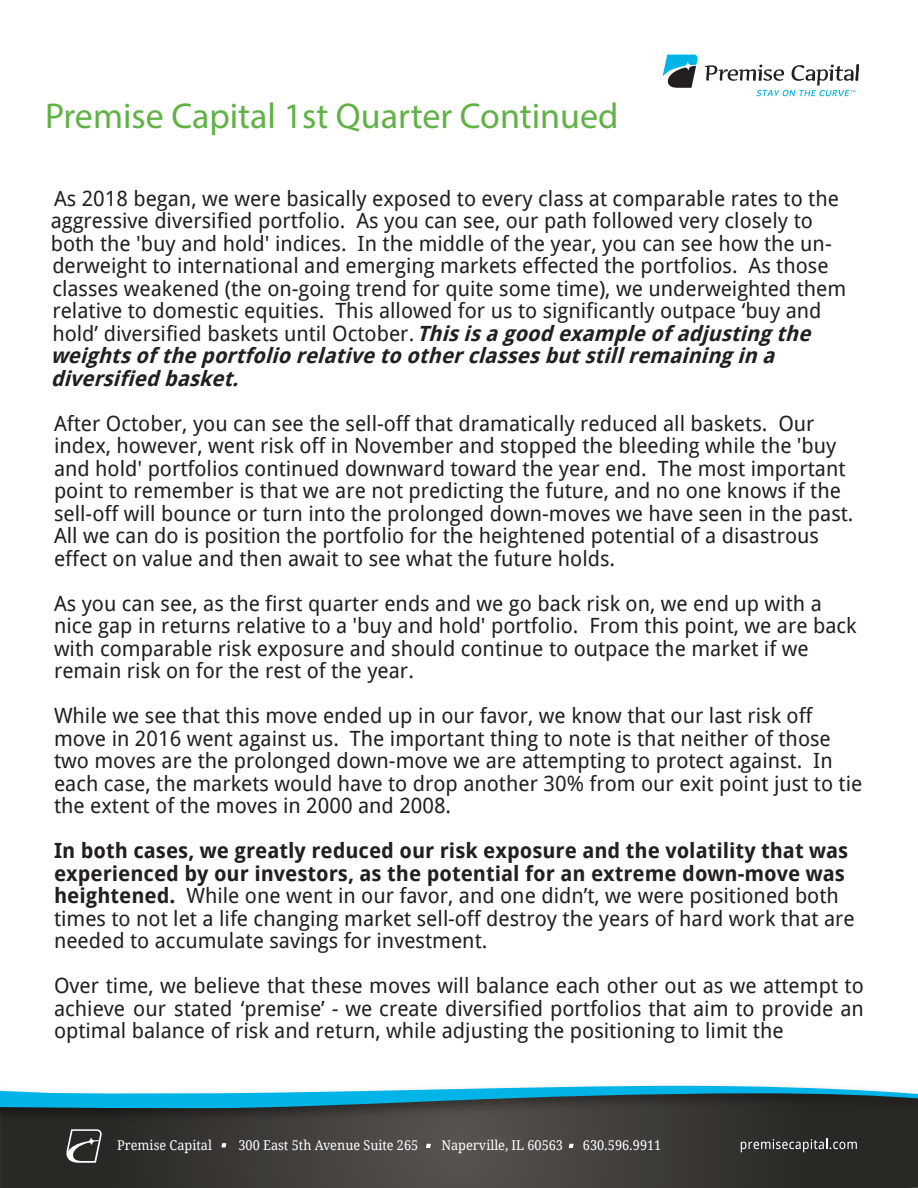
<style>
.page{position:relative;width:918px;height:1188px;background:#fff}
.page>*{position:absolute;margin:0;border:0;box-sizing:border-box;transform-origin:0 0}
.t1{font:36px "Myriad Pro";color:#60b245}
.t2{font:21px/22.5px "Droid Sans";color:#231f20}
.t3{font:13.5px "Droid Serif";color:#fff;scale:.94 1}
.s1{font-weight:700;font-style:italic}
.s2{font-weight:700}
</style>
<div class="page">
<svg style="left:663px;top:55px;width:35px;height:33px"></svg>
<svg style="left:705px;top:64px;width:154px;height:32px"></svg>
<svg style="left:0;top:1163px;width:918px;height:25px;background:#3a3834"></svg>
<svg style="left:0;top:1086px;width:918px;height:77px;background:#3d5559"></svg>
<p class="t1" style="left:45px;top:94px;width:575px">Premise Capital 1st Quarter Continued</p>
<p class="t2" style="left:51px;top:187px;width:797px">As 2018 began, we were basically exposed to every class at comparable rates to the aggressive diversified portfolio. As you can see, our path followed very closely to both the 'buy and hold' indices. In the middle of the year, you can see how the un&shy;derweight to international and emerging markets effected the portfolios. As those classes weakened (the on-going trend for quite some time), we underweighted them relative to domestic equities. This allowed for us to significantly outpace ‘buy and hold’ diversified baskets until October. <span class="s1">Thisisagoodexampleofadjustingthe weightsoftheportfoliorelativetootherclassesbutstillremainingina diversifiedbasket.</span></p>
<p class="t2" style="left:54px;top:412px;width:801px">After October, you can see the sell-off that dramatically reduced all baskets. Our index, however, went risk off in November and stopped the bleeding while the 'buy and hold' portfolios continued downward toward the year end. The most important point to remember is that we are not predicting the future, and no one knows if the sell-off will bounce or turn into the prolonged down-moves we have seen in the past.<br>All we can do is position the portfolio for the heightened potential of a disastrous effect on value and then await to see what the future holds.</p>
<p class="t2" style="left:54px;top:592px;width:804px">As you can see, as the first quarter ends and we go back risk on, we end up with a nice gap in returns relative to a 'buy and hold' portfolio. From this point, we are back with comparable risk exposure and should continue to outpace the market if we remain risk on for the rest of the year.</p>
<p class="t2" style="left:54px;top:704px;width:810px">While we see that this move ended up in our favor, we know that our last risk off move in 2016 went against us. The important thing to note is that neither of those two moves are the prolonged down-move we are attempting to protect against. In each case, the markets would have to drop another 30% from our exit point just to tie the extent of the moves in 2000 and 2008.</p>
<p class="t2" style="left:54px;top:839px;width:802px"><span class="s2">In both cases, we greatly reduced our risk exposure and the volatility that was experienced by our investors, as the potential for an extreme down-move was heightened.</span> While one went in our favor, and one didn’t, we were positioned both times to not let a life changing market sell-off destroy the years of hard work that are needed to accumulate savings for investment.</p>
<p class="t2" style="left:54px;top:974px;width:811px;text-align:justify">Over time, we believe that these moves will balance each other out as we attempt to achieve our stated ‘premise’ - we create diversified portfolios that aim to provide an optimal balance of risk and return, while adjusting the positioning to limit the</p>
<p class="t3" style="left:117px;top:1136px;width:102px">Premise Capital</p>
<p class="t3" style="left:238px;top:1136px;width:193px">300 East 5th Avenue Suite 265</p>
<p class="t3" style="left:441px;top:1136px;width:131px">Naperville, IL 60563</p>
<p class="t3" style="left:583px;top:1136px;width:85px">630.596.9911</p>
</div>
